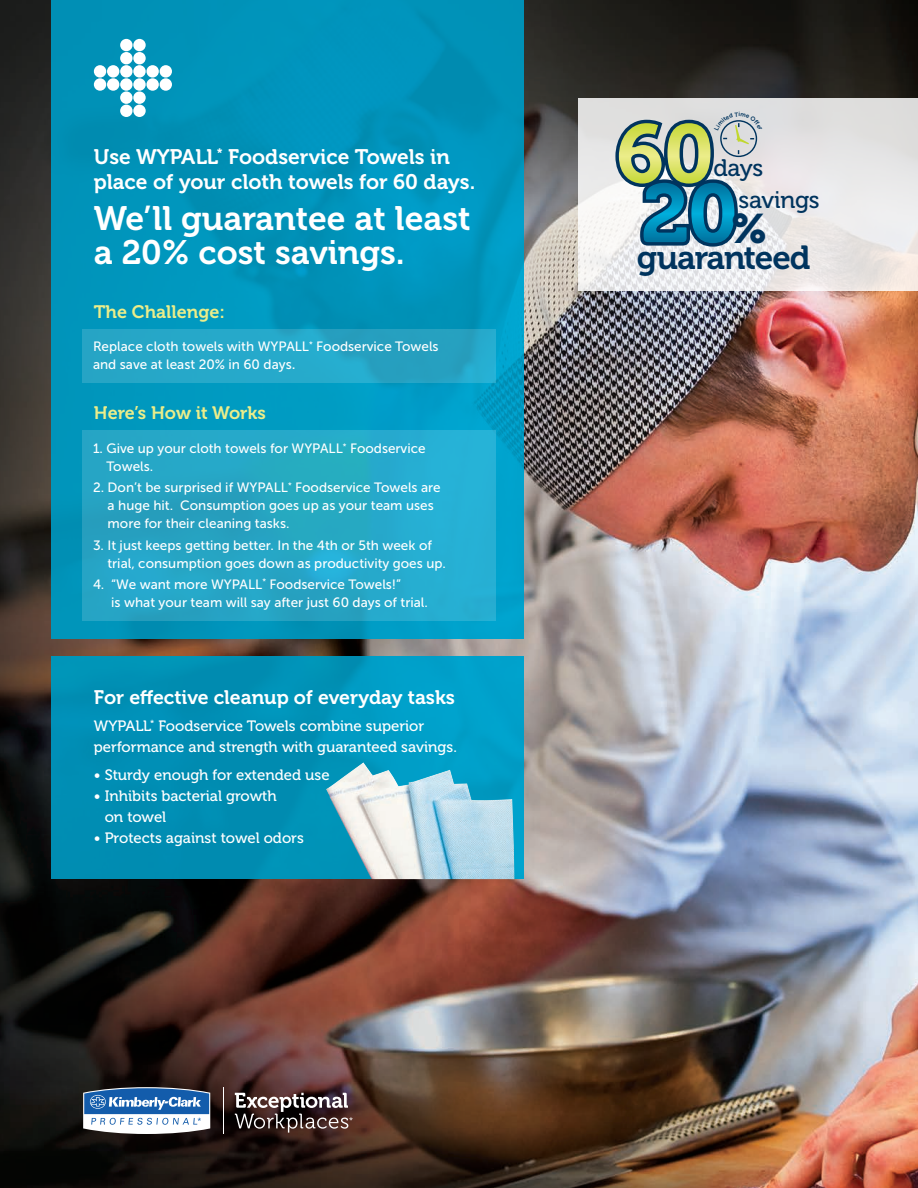
<style>
.page{position:relative;width:918px;height:1188px;background:#fff}
.page>*{position:absolute;margin:0;border:0;box-sizing:border-box;transform-origin:0 0}
.t1{font:41.1px "Museo 900";color:#00345e}
.t2{font:33.75px/34.5px "Museo 700";color:#fff}
.t3{font:33.3px "Museo 700";letter-spacing:-.03em;color:#00345e}
.t4{font:23.85px/32.4px "Museo 500";letter-spacing:-.01em;color:#00345e}
.t5{font:21px/25.2px "Museo 700";color:#fff}
.t6{font:19.5px "Museo 700";color:#fff}
.t7{font:18px "Museo 700";color:#ebed8a}
.t8{font:15px/21px "Museo 500";color:#fff}
.t9{font:13.5px/18px "Museo Sans 500";color:#fff}
.s1{font-size:15px}
</style>
<div class="page">
<img style="left:0;top:0;width:918px;height:1188px">
<svg style="left:578px;top:98px;width:340px;height:193px;fill:#e8e6e5"></svg>
<svg style="left:51px;top:0;width:473px;height:638px;fill:#0094bb"></svg>
<div style="left:82px;top:329px;width:414px;height:54px;background:#26a7c8"></div>
<div style="left:94px;top:65px;width:12px;height:13px;background:#fff;border-radius:50%"></div>
<div style="left:94px;top:78px;width:12px;height:13px;background:#fff;border-radius:50%"></div>
<div style="left:107px;top:65px;width:12px;height:13px;background:#fff;border-radius:50%"></div>
<div style="left:107px;top:78px;width:12px;height:13px;background:#fff;border-radius:50%"></div>
<div style="left:120px;top:39px;width:13px;height:12px;background:#fff;border-radius:50%"></div>
<div style="left:120px;top:52px;width:13px;height:12px;background:#fff;border-radius:50%"></div>
<div style="left:120px;top:65px;width:13px;height:13px;background:#fff;border-radius:50%"></div>
<div style="left:120px;top:78px;width:13px;height:13px;background:#fff;border-radius:50%"></div>
<div style="left:120px;top:91px;width:13px;height:13px;background:#fff;border-radius:50%"></div>
<div style="left:120px;top:105px;width:13px;height:12px;background:#fff;border-radius:50%"></div>
<div style="left:133px;top:39px;width:13px;height:12px;background:#fff;border-radius:50%"></div>
<div style="left:133px;top:52px;width:13px;height:12px;background:#fff;border-radius:50%"></div>
<div style="left:133px;top:65px;width:13px;height:13px;background:#fff;border-radius:50%"></div>
<svg style="left:133px;top:78px;width:13px;height:13px"></svg>
<div style="left:133px;top:91px;width:13px;height:13px;background:#fff;border-radius:50%"></div>
<div style="left:133px;top:105px;width:13px;height:12px;background:#fff;border-radius:50%"></div>
<div style="left:146px;top:65px;width:13px;height:13px;background:#fff;border-radius:50%"></div>
<div style="left:146px;top:78px;width:13px;height:13px;background:#fff;border-radius:50%"></div>
<div style="left:160px;top:65px;width:12px;height:13px;background:#fff;border-radius:50%"></div>
<div style="left:160px;top:78px;width:12px;height:13px;background:#fff;border-radius:50%"></div>
<div style="left:82px;top:430px;width:414px;height:191px;background:linear-gradient(to right,#26a1bf,#26b0d2)"></div>
<div style="left:51px;top:657px;width:473px;height:222px;background:linear-gradient(to right,#0088ac,#00a2cb)"></div>
<img style="left:324px;top:762px;width:190px;height:117px">
<hr style="left:223px;top:1087px;width:1px;height:47px;background:#fff">
<svg style="left:83px;top:1087px;width:127px;height:47px"></svg>
<svg style="left:235px;top:1093px;width:118px;height:40px"></svg>
<svg style="left:614px;top:112px;width:148px;height:136px"></svg>
<h3 class="t5" style="left:94px;top:145px;width:383px">Use WYPALL<sup>*</sup> Foodservice Towels in place of your cloth towels for 60 days.</h3>
<h2 class="t2" style="left:94px;top:201px;width:378px">We’ll guarantee at least a 20% cost savings.</h2>
<h3 class="t7" style="left:94px;top:301px;width:133px">The Challenge:</h3>
<p class="t9" style="left:93px;top:338px;width:347px">Replace cloth towels with WYPALL<sup>*</sup> Foodservice Towels and save at least 20% in 60 days<span class="s1">.</span></p>
<h3 class="t7" style="left:94px;top:403px;width:174px">Here’s How it Works</h3>
<p class="t9" style="left:107px;top:440px;width:321px;text-indent:-14px">1. Give up your cloth towels for WYPALL<sup>*</sup> Foodservice<br>Towels.</p>
<p class="t9" style="left:108px;top:479px;width:335px;text-indent:-15px">2. Don’t be surprised if WYPALL<sup>*</sup> Foodservice Towels are a huge hit. Consumption goes up as your team uses more for their cleaning tasks.</p>
<p class="t9" style="left:107px;top:536px;width:340px;text-indent:-14px">3. It just keeps getting better. In the 4th or 5th week of trial, consumption goes down as productivity goes up.</p>
<p class="t9" style="left:111px;top:575px;width:318px;text-indent:-18px">4. “We want more WYPALL<sup>*</sup> Foodservice Towels!”<br>is what your team will say after just 60 days of trial.</p>
<h3 class="t6" style="left:94px;top:686px;width:363px">For effective cleanup of everyday tasks</h3>
<p class="t8" style="left:94px;top:716px;width:365px">WYPALL<sup>*</sup> Foodservice Towels combine superior performance and strength with guaranteed savings.</p>
<p class="t8" style="left:94px;top:765px;width:237px">• Sturdy enough for extended use</p>
<p class="t8" style="left:105px;top:786px;width:174px;text-indent:-11px">• Inhibits bacterial growth on towel</p>
<p class="t8" style="left:94px;top:828px;width:212px">• Protects against towel odors</p>
<h3 class="t4" style="left:739px;top:152px;width:83px;text-indent:-25px">days savings</h3>
<h3 class="t3" style="left:637px;top:239px;width:175px">guaranteed</h3>
<h1 class="t1" style="left:731px;top:205px;width:38px">%</h1>
</div>
